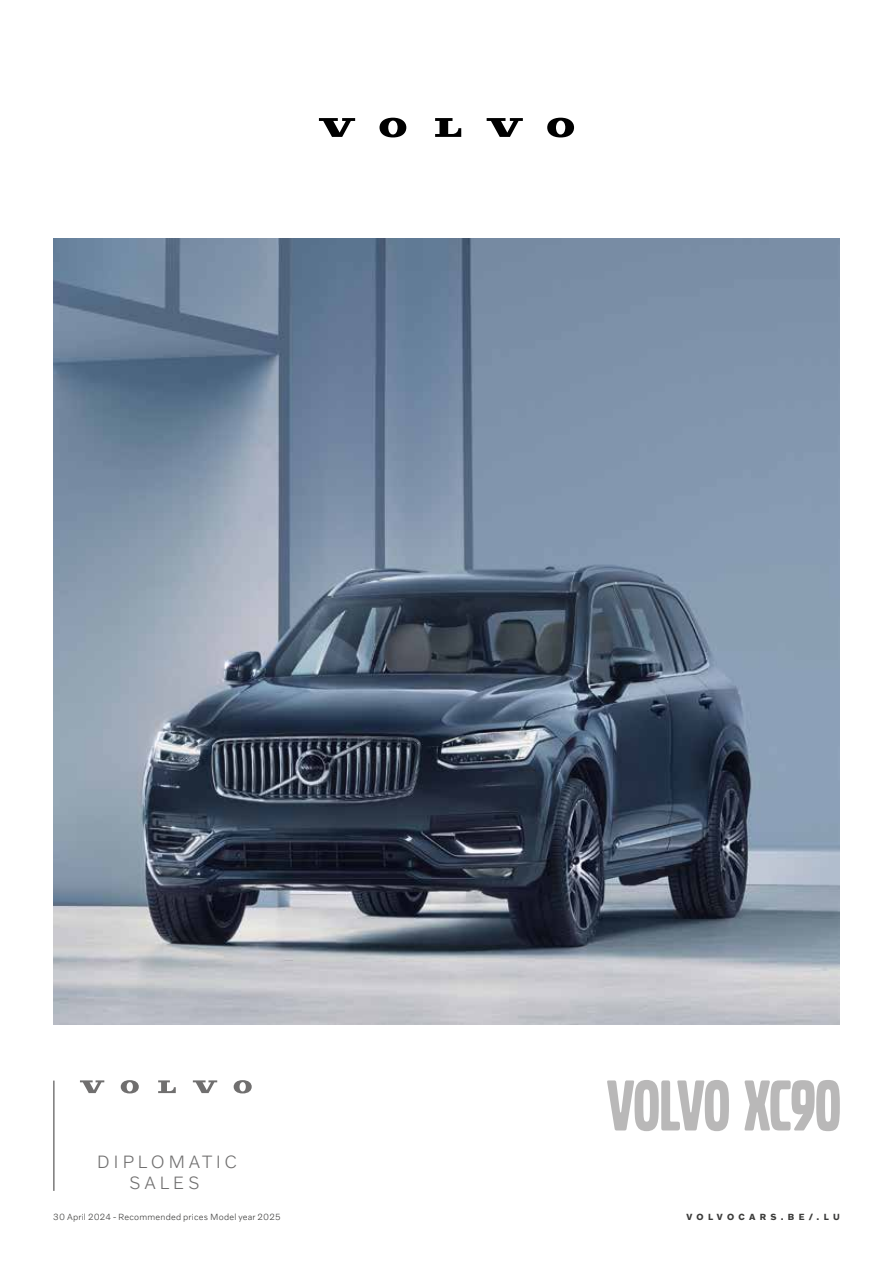
<style>
.page{position:relative;width:893px;height:1263px;background:#fff}
.page>*{position:absolute;margin:0;border:0;box-sizing:border-box;transform-origin:0 0}
.t1{font:300 18px/21.6px "Volvo Novum";letter-spacing:.2em;color:#706f6f;text-align:center}
.t2{font:300 9px "Volvo Novum";letter-spacing:.025em;color:#3c3c3b}
.t3{font:700 9px "Volvo Novum";letter-spacing:.47em;color:#3c3c3b}
</style>
<div class="page">
<img style="left:53px;top:238px;width:787px;height:787px">
<svg style="left:607px;top:1080px;width:233px;height:51px"></svg>
<svg style="left:319px;top:118px;width:36px;height:19px"></svg>
<svg style="left:435px;top:118px;width:26px;height:19px"></svg>
<svg style="left:379px;top:118px;width:27px;height:19px"></svg>
<svg style="left:487px;top:118px;width:36px;height:19px"></svg>
<svg style="left:547px;top:118px;width:27px;height:19px"></svg>
<hr style="left:53px;top:1080px;width:2px;height:111px;background:#706f6f">
<svg style="left:80px;top:1080px;width:24px;height:13px"></svg>
<svg style="left:158px;top:1080px;width:18px;height:13px"></svg>
<svg style="left:121px;top:1080px;width:18px;height:13px"></svg>
<svg style="left:193px;top:1080px;width:24px;height:13px"></svg>
<svg style="left:234px;top:1080px;width:18px;height:13px"></svg>
<h1 class="t1" style="left:97px;top:1150px;width:142px">DIPLOMATIC<br>SALES</h1>
<p class="t2" style="left:53px;top:1211px;width:229px">30 April 2024 - Recommended prices Model year 2025</p>
<p class="t3" style="left:686px;top:1211px;width:155px">VOLVOCARS.BE/.LU</p>
</div>
